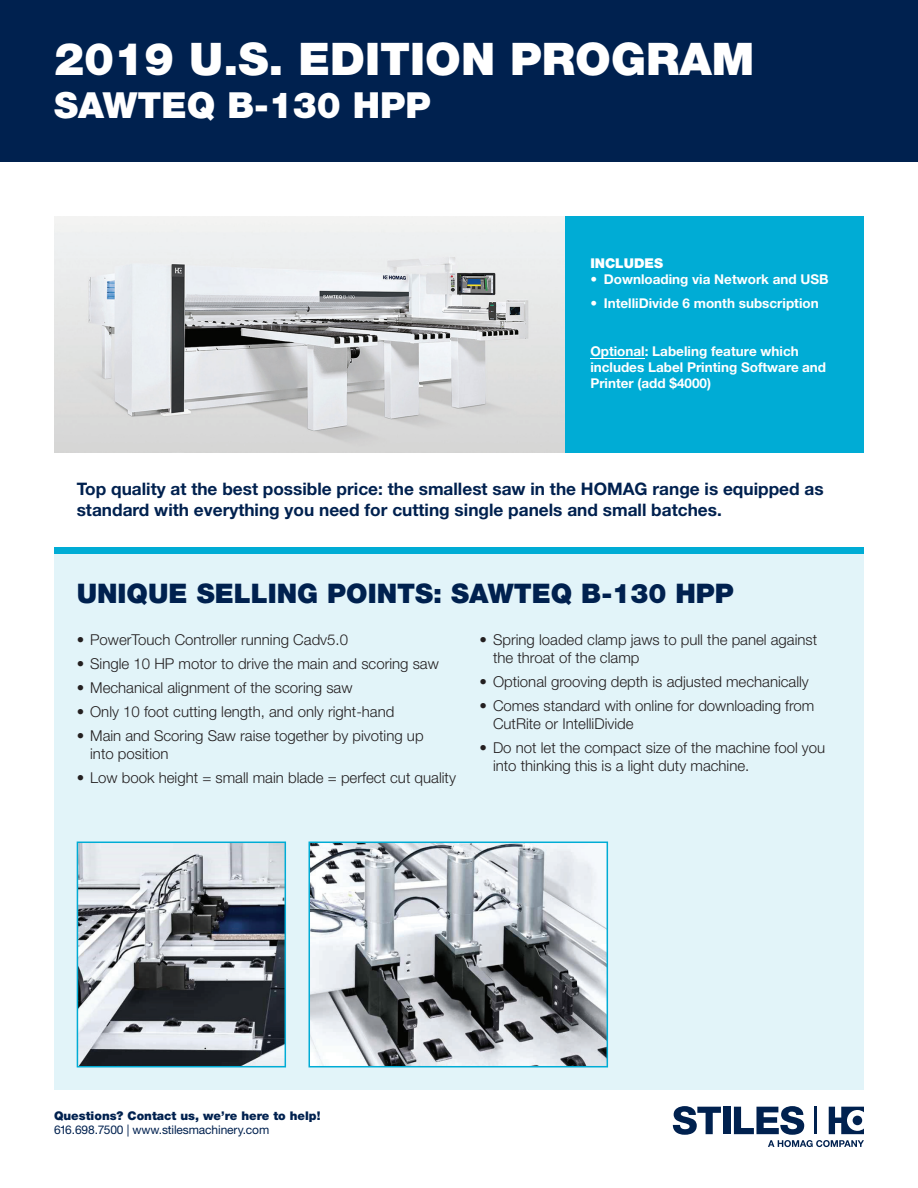
<style>
.page{position:relative;width:918px;height:1188px;background:#fff}
.page>*{position:absolute;margin:0;border:0;box-sizing:border-box;transform-origin:0 0}
.t1{font:900 45px "Helvetica Neue LT Std";color:#fff}
.t2{font:900 36px "Helvetica Neue LT Std";color:#fff}
.t3{font:900 27px "Helvetica Neue LT Std";color:#00214f}
.t4{font:700 17.25px/20.7px "Helvetica Neue LT Std";color:#00214f}
.t5{font:300 15px/18px "Helvetica Neue LT Std";color:#231f20}
.t6{font:700 13.5px/15.9px "Helvetica Neue LT Std";color:#fff}
.t7{font:900 13.5px "Helvetica Neue LT Std";color:#fff}
.t8{font:900 12px "Helvetica Neue LT Std";color:#00214f}
.t9{font:12px "Helvetica Neue LT Std";letter-spacing:-.01em;color:#00214f}
</style>
<div class="page">
<div style="left:564px;top:216px;width:300px;height:236px;background:#00acd5"></div>
<svg style="left:673px;top:1106px;width:48px;height:29px"></svg>
<div style="left:723px;top:1107px;width:7px;height:27px;background:#00214f"></div>
<svg style="left:734px;top:1106px;width:130px;height:41px"></svg>
<img style="left:54px;top:216px;width:510px;height:236px">
<div style="left:0;top:0;width:918px;height:162px;background:#00214f"></div>
<div style="left:54px;top:550px;width:810px;height:540px;background:#e2f4f9"></div>
<div style="left:54px;top:547px;width:810px;height:6px;background:#00acd5"></div>
<hr style="left:590px;top:358px;width:55px;height:1px;background:#fff">
<img style="left:80px;top:845px;width:203px;height:219px">
<div style="left:77px;top:842px;width:209px;height:225px;border:2px solid #00acd5"></div>
<img style="left:312px;top:845px;width:293px;height:219px">
<div style="left:309px;top:842px;width:299px;height:225px;border:2px solid #00acd5"></div>
<h1 class="t1" style="left:54px;top:32px;width:702px">2019 U.S. EDITION PROGRAM</h1>
<h2 class="t2" style="left:54px;top:84px;width:378px">SAWTEQ B-130 HPP</h2>
<p class="t7" style="left:590px;top:255px;width:74px">INCLUDES</p>
<p class="t6" style="left:590px;top:271px;width:240px">• Downloading via Network and USB</p>
<p class="t6" style="left:590px;top:295px;width:230px">• IntelliDivide 6 month subscription</p>
<p class="t6" style="left:590px;top:343px;width:237px">Optional: Labeling feature which includes Label Printing Software and<br>Printer (add $4000)</p>
<p class="t4" style="left:77px;top:478px;width:749px">Top quality at the best possible price: the smallest saw in the HOMAG range is equipped as standard with everything you need for cutting single panels and small batches.</p>
<h3 class="t3" style="left:77px;top:578px;width:659px">UNIQUE SELLING POINTS: SAWTEQ B-130 HPP</h3>
<p class="t5" style="left:77px;top:630px;width:273px">• PowerTouch Controller running Cadv5.0</p>
<p class="t5" style="left:77px;top:654px;width:364px">• Single 10 HP motor to drive the main and scoring saw</p>
<p class="t5" style="left:77px;top:678px;width:277px">• Mechanical alignment of the scoring saw</p>
<p class="t5" style="left:77px;top:702px;width:319px">• Only 10 foot cutting length, and only right-hand</p>
<p class="t5" style="left:90px;top:726px;width:335px;text-indent:-14px">• Main and Scoring Saw raise together by pivoting up into position</p>
<p class="t5" style="left:77px;top:768px;width:381px">• Low book height = small main blade = perfect cut quality</p>
<p class="t5" style="left:493px;top:630px;width:326px;text-indent:-14px">• Spring loaded clamp jaws to pull the panel against the throat of the clamp</p>
<p class="t5" style="left:480px;top:672px;width:331px">• Optional grooving depth is adjusted mechanically</p>
<p class="t5" style="left:493px;top:696px;width:323px;text-indent:-14px">• Comes standard with online for downloading from<br>CutRite or IntelliDivide</p>
<p class="t5" style="left:493px;top:738px;width:334px;text-indent:-14px">• Do not let the compact size of the machine fool you into thinking this is a light duty machine.</p>
<p class="t8" style="left:54px;top:1108px;width:268px">Questions? Contact us, we’re here to help!</p>
<p class="t9" style="left:54px;top:1123px;width:217px">616.698.7500 | www.stilesmachinery.com</p>
</div>
